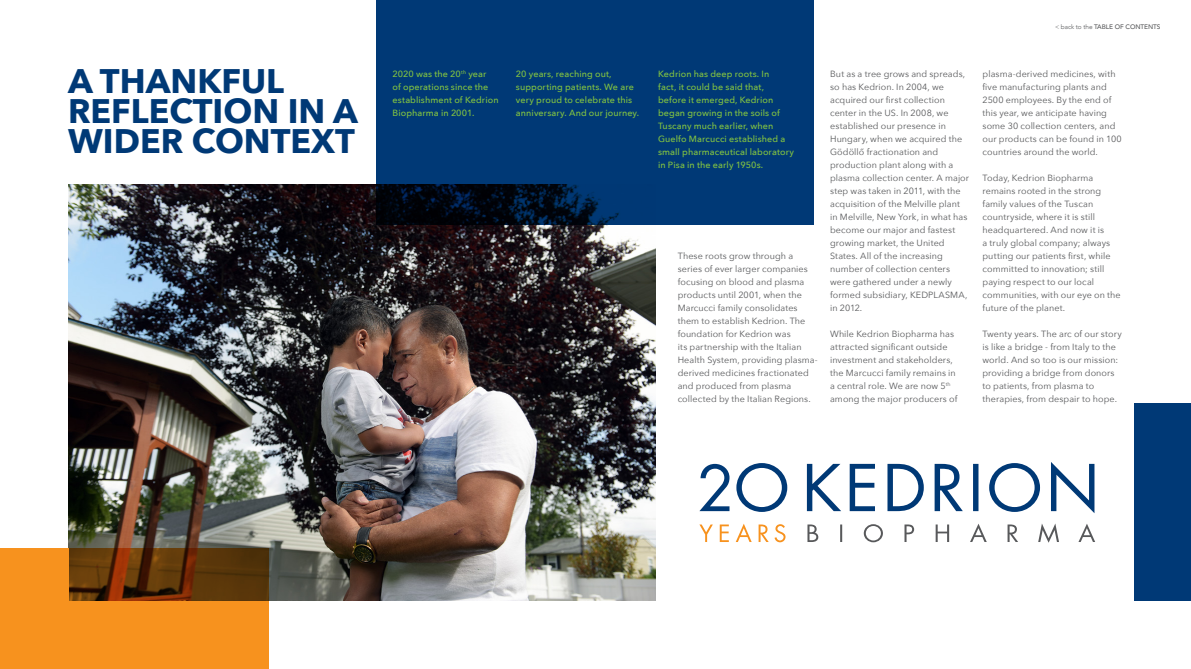
<style>
.page{position:relative;width:1191px;height:669px;background:#fff}
.page>*{position:absolute;margin:0;border:0;box-sizing:border-box;transform-origin:0 0}
.t1{font:700 34px/30px "Avenir Next";color:#003976}
.t2{font:9px/13px "Avenir Next";letter-spacing:.01em;color:#58595b}
.t3{font:500 9px/13px "Avenir Next";letter-spacing:.01em;color:#82c341}
.t4{font:500 6.5px "Avenir";letter-spacing:-.01em;color:#58595b}
.s1{font-weight:300}
</style>
<div class="page">
<img style="left:68px;top:184px;width:588px;height:417px">
<div style="left:376px;top:0;width:438px;height:225px;background:#003976"></div>
<svg style="left:68px;top:548px;width:200px;height:121px;background:#b46814"></svg>
<div style="left:0;top:548px;width:68px;height:121px;background:#f7921e"></div>
<svg style="left:807px;top:462px;width:287px;height:51px"></svg>
<svg style="left:807px;top:523px;width:288px;height:20px"></svg>
<svg style="left:699px;top:524px;width:14px;height:18px"></svg>
<svg style="left:719px;top:524px;width:10px;height:18px"></svg>
<svg style="left:735px;top:524px;width:16px;height:18px"></svg>
<svg style="left:758px;top:524px;width:10px;height:18px"></svg>
<svg style="left:774px;top:524px;width:11px;height:18px"></svg>
<svg style="left:699px;top:464px;width:30px;height:47px"></svg>
<svg style="left:736px;top:463px;width:51px;height:49px"></svg>
<div style="left:1135px;top:404px;width:56px;height:197px;background:#003976"></div>
<p class="t4" style="left:1055px;top:21px;width:107px"><span class="s1">&lt; back to the</span> TABLE OF CONTENTS</p>
<h1 class="t1" style="left:68px;top:66px;width:291px">A THANKFUL<br>REFLECTION IN A<br>WIDER CONTEXT</h1>
<p class="t3" style="left:392px;top:67px;width:108px">2020 was the 20<sup>th</sup> year<br>of operations since the establishment of Kedrion<br>Biopharma in 2001.</p>
<p class="t3" style="left:516px;top:67px;width:125px">20 years, reaching out, supporting patients. We are very proud to celebrate this anniversary. And our journey.</p>
<p class="t3" style="left:658px;top:67px;width:137px">Kedrion has deep roots. In<br>fact, it could be said that, before it emerged, Kedrion began growing in the soils of<br>Tuscany much earlier, when<br>Guelfo Marcucci established a small pharmaceutical laboratory in Pisa in the early 1950s.</p>
<p class="t2" style="left:677px;top:249px;width:142px">These roots grow through a series of ever larger companies focusing on blood and plasma products until 2001, when the<br>Marcucci family consolidates them to establish Kedrion. The foundation for Kedrion was<br>its partnership with the Italian<br>Health System, providing plasma&shy;derived medicines fractionated and produced from plasma collected by the Italian Regions.</p>
<p class="t2" style="left:830px;top:67px;width:140px">But as a tree grows and spreads, so has Kedrion. In 2004, we acquired our first collection center in the US. In 2008, we established our presence in<br>Hungary, when we acquired the<br>Gödöllő fractionation and production plant along with a plasma collection center. A major step was taken in 2011, with the acquisition of the Melville plant in Melville, New York, in what has become our major and fastest growing market, the United<br>States. All of the increasing number of collection centers were gathered under a newly formed subsidiary, KEDPLASMA, in 2012.</p>
<p class="t2" style="left:830px;top:327px;width:129px">While Kedrion Biopharma has attracted significant outside investment and stakeholders, the Marcucci family remains in a central role. We are now 5<sup>th </sup>among the major producers of</p>
<p class="t2" style="left:982px;top:67px;width:141px">plasma-derived medicines, with five manufacturing plants and<br>2500 employees. By the end of this year, we anticipate having some 30 collection centers, and our products can be found in 100 countries around the world.</p>
<p class="t2" style="left:982px;top:171px;width:140px">Today, Kedrion Biopharma remains rooted in the strong family values of the Tuscan countryside, where it is still headquartered. And now it is<br>a truly global company; always putting our patients first, while committed to innovation; still paying respect to our local communities, with our eye on the future of the planet.</p>
<p class="t2" style="left:982px;top:327px;width:141px">Twenty years. The arc of our story is like a bridge - from Italy to the world. And so too is our mission: providing a bridge from donors to patients, from plasma to therapies, from despair to hope.</p>
</div>
